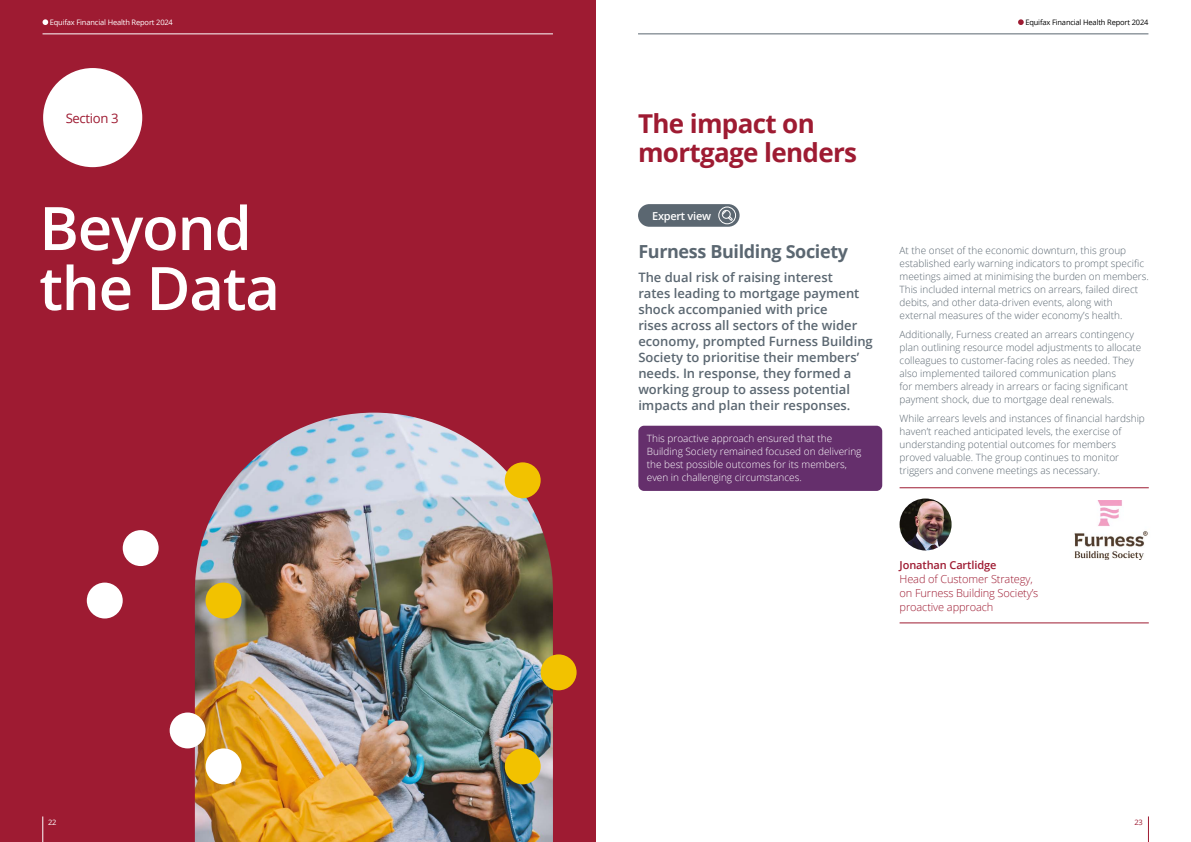
<style>
.page{position:relative;width:1191px;height:842px;background:#fff}
.page>*{position:absolute;margin:0;border:0;box-sizing:border-box;transform-origin:0 0}
.t1{font:600 60px/60px "Open Sans";letter-spacing:-.02em;color:#fff}
.t2{font:700 26px/29px "Open Sans";letter-spacing:-.025em;color:#9e1b32}
.t3{font:700 18px "Open Sans";letter-spacing:-.02em;color:#5b6771}
.t4{font:13.1px "Open Sans";letter-spacing:-.025em;color:#9e1b32}
.t5{font:600 13px/16px "Open Sans";color:#5b6771}
.t6{font:300 11px/14px "Open Sans";letter-spacing:-.01em;color:#9e1b32}
.t7{font:600 11px "Open Sans";letter-spacing:-.01em;color:#9e1b32}
.t8{font:600 11px "Open Sans";letter-spacing:-.025em;color:#fff}
.t9{font:300 10px/13px "Open Sans";color:#5b6771}
.t10{font:300 10px/13px "Open Sans";color:#fff}
.t11{font:7.5px "Open Sans";letter-spacing:-.02em;color:#fff}
.t12{font:7.5px "Open Sans";letter-spacing:-.02em;color:#000}
.t13{font:7.5px "Open Sans";color:#9e1b32}
</style>
<div class="page">
<div style="left:0;top:0;width:595px;height:842px;background:#9e1b32"></div>
<img style="left:195px;top:413px;width:358px;height:429px">
<div style="left:87px;top:583px;width:36px;height:35px;background:#fff;border-radius:50%"></div>
<div style="left:206px;top:583px;width:35px;height:35px;background:#f2c200;border-radius:50%"></div>
<div style="left:505px;top:462px;width:35px;height:36px;background:#f2c200;border-radius:50%"></div>
<div style="left:540px;top:654px;width:36px;height:36px;background:#f2c200;border-radius:50%"></div>
<div style="left:505px;top:748px;width:35px;height:36px;background:#f2c200;border-radius:50%"></div>
<div style="left:123px;top:530px;width:36px;height:36px;background:#fff;border-radius:50%"></div>
<div style="left:170px;top:712px;width:36px;height:36px;background:#fff;border-radius:50%"></div>
<div style="left:206px;top:748px;width:35px;height:36px;background:#fff;border-radius:50%"></div>
<img style="left:899px;top:498px;width:52px;height:52px;border-radius:26px">
<img style="left:1074px;top:501px;width:74px;height:59px">
<hr style="left:899px;top:488px;width:249px;height:1px;background:#9e1b32">
<hr style="left:899px;top:623px;width:249px;height:1px;background:#9e1b32">
<div style="left:638px;top:426px;width:244px;height:65px;background:#652f6c;border-radius:6px"></div>
<div style="left:43px;top:68px;width:99px;height:99px;background:#fff;border-radius:50%"></div>
<div style="left:638px;top:204px;width:101px;height:23px;background:#5b6771;border-radius:11px"></div>
<div style="left:718px;top:207px;width:18px;height:17px;border:1px solid #fff;border-radius:50%"></div>
<svg style="left:722px;top:210px;width:10px;height:11px"></svg>
<svg style="left:43px;top:816px;width:1px;height:26px"></svg>
<svg style="left:1148px;top:816px;width:1px;height:26px"></svg>
<svg style="left:43px;top:19px;width:5px;height:6px"></svg>
<hr style="left:43px;top:34px;width:510px;height:1px;background:#fff">
<svg style="left:1018px;top:19px;width:5px;height:6px"></svg>
<hr style="left:638px;top:34px;width:510px;height:1px;background:#5b6771">
<p class="t11" style="left:50px;top:17px;width:125px">Equifax Financial Health Report 2024</p>
<p class="t12" style="left:1025px;top:17px;width:125px">Equifax Financial Health Report 2024</p>
<h3 class="t4" style="left:66px;top:109px;width:55px">Section 3</h3>
<h1 class="t1" style="left:39px;top:197px;width:242px">Beyond the Data</h1>
<h2 class="t2" style="left:638px;top:109px;width:221px">The impact on mortgage lenders</h2>
<p class="t8" style="left:652px;top:208px;width:60px">Expert view</p>
<h3 class="t3" style="left:638px;top:238px;width:211px">Furness Building Society</h3>
<p class="t5" style="left:638px;top:269px;width:236px">The dual risk of raising interest<br>rates leading to mortgage payment shock accompanied with price<br>rises across all sectors of the wider economy, prompted Furness Building Society to prioritise their members’ needs. In response, they formed a working group to assess potential impacts and plan their responses.</p>
<p class="t10" style="left:647px;top:431px;width:216px">This proactive approach ensured that the Building Society remained focused on delivering the best possible outcomes for its members, even in challenging circumstances.</p>
<p class="t9" style="left:899px;top:244px;width:251px">At the onset of the economic downturn, this group established early warning indicators to prompt specific meetings aimed at minimising the burden on members.<br>This included internal metrics on arrears, failed direct debits, and other data-driven events, along with external measures of the wider economy’s health.</p>
<p class="t9" style="left:899px;top:328px;width:243px">Additionally, Furness created an arrears contingency plan outlining resource model adjustments to allocate colleagues to customer-facing roles as needed. They also implemented tailored communication plans<br>for members already in arrears or facing significant payment shock, due to mortgage deal renewals.</p>
<p class="t9" style="left:899px;top:411px;width:247px">While arrears levels and instances of financial hardship haven’t reached anticipated levels, the exercise of understanding potential outcomes for members proved valuable. The group continues to monitor triggers and convene meetings as necessary.</p>
<p class="t7" style="left:899px;top:557px;width:98px">Jonathan Cartlidge</p>
<p class="t6" style="left:899px;top:571px;width:140px">Head of Customer Strategy, on Furness Building Society’s proactive approach</p>
<p class="t11" style="left:48px;top:817px;width:10px">22</p>
<p class="t13" style="left:1134px;top:817px;width:10px">23</p>
</div>
